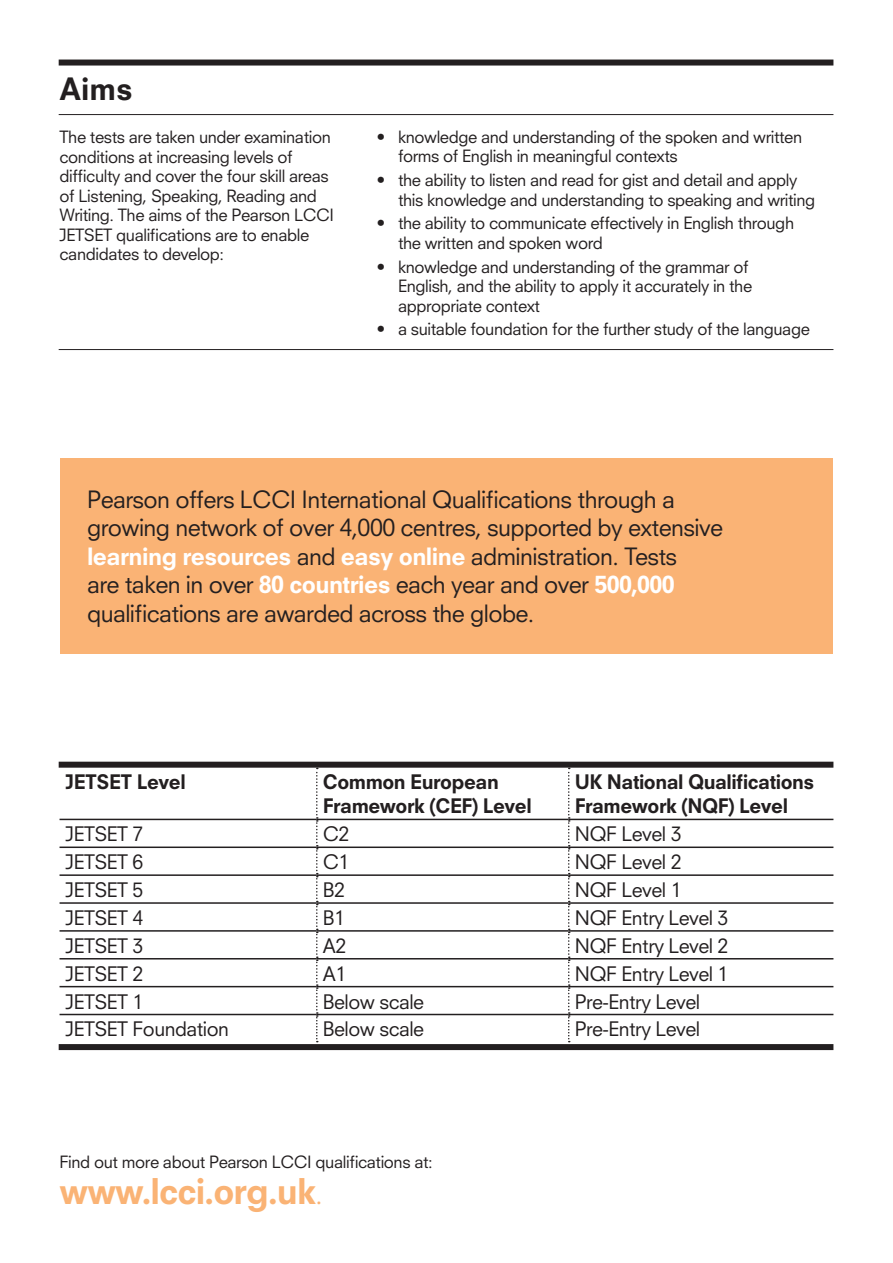
<style>
.page{position:relative;width:893px;height:1263px;background:#fff}
.page>*{position:absolute;margin:0;border:0;box-sizing:border-box;transform-origin:0 0}
.box_text{font:800 34.5px "Neuzeit S";letter-spacing:-.025em;color:#fab375}
.A_head{font:800 30px "Neuzeit S";color:#231f20}
.Table_body_bigger{font:23.25px/28.5px "Neuzeit S";letter-spacing:-.025em;color:#231f20}
.box_text-2{font:19.5px "Neuzeit S";letter-spacing:-.025em;color:#231f20}
.box_text-3{font:800 19.5px/24px "Neuzeit S";letter-spacing:-.025em;color:#231f20}
.Page_intro{font:16.5px/19.5px "Neuzeit S";letter-spacing:-.025em;color:#231f20}
.Body{font:16.5px "Neuzeit S";letter-spacing:-.025em;color:#231f20}
.s1{font-weight:800;color:#fff}
.s2{font-weight:400;font-size:25.5px}
</style>
<div class="page">
<div style="left:60px;top:458px;width:773px;height:196px;background:#fab375"></div>
<div style="left:59px;top:762px;width:774px;height:6px;background:#231f20"></div>
<div style="left:59px;top:1044px;width:774px;height:6px;background:#231f20"></div>
<svg style="left:316px;top:768px;width:2px;height:274px"></svg>
<svg style="left:568px;top:768px;width:2px;height:274px"></svg>
<hr style="left:60px;top:819px;width:257px;height:1px;background:#231f20">
<hr style="left:317px;top:819px;width:252px;height:1px;background:#231f20">
<hr style="left:569px;top:819px;width:264px;height:1px;background:#231f20">
<hr style="left:60px;top:846px;width:257px;height:2px;background:#231f20">
<hr style="left:317px;top:846px;width:252px;height:2px;background:#231f20">
<hr style="left:569px;top:846px;width:264px;height:2px;background:#231f20">
<hr style="left:60px;top:874px;width:257px;height:2px;background:#231f20">
<hr style="left:317px;top:874px;width:252px;height:2px;background:#231f20">
<hr style="left:569px;top:874px;width:264px;height:2px;background:#231f20">
<hr style="left:60px;top:902px;width:257px;height:2px;background:#231f20">
<hr style="left:317px;top:902px;width:252px;height:2px;background:#231f20">
<hr style="left:569px;top:902px;width:264px;height:2px;background:#231f20">
<hr style="left:60px;top:930px;width:257px;height:2px;background:#231f20">
<hr style="left:317px;top:930px;width:252px;height:2px;background:#231f20">
<hr style="left:569px;top:930px;width:264px;height:2px;background:#231f20">
<hr style="left:60px;top:958px;width:257px;height:1px;background:#231f20">
<hr style="left:317px;top:958px;width:252px;height:1px;background:#231f20">
<hr style="left:569px;top:958px;width:264px;height:1px;background:#231f20">
<hr style="left:60px;top:986px;width:257px;height:1px;background:#231f20">
<hr style="left:317px;top:986px;width:252px;height:1px;background:#231f20">
<hr style="left:569px;top:986px;width:264px;height:1px;background:#231f20">
<hr style="left:60px;top:1014px;width:257px;height:1px;background:#231f20">
<hr style="left:317px;top:1014px;width:252px;height:1px;background:#231f20">
<hr style="left:569px;top:1014px;width:264px;height:1px;background:#231f20">
<div style="left:59px;top:60px;width:774px;height:6px;background:#231f20"></div>
<hr style="left:59px;top:114px;width:774px;height:1px;background:#231f20">
<hr style="left:59px;top:349px;width:774px;height:1px;background:#231f20">
<p class="A_head" style="left:60px;top:70px;width:75px">Aims</p>
<p class="Page_intro" style="left:60px;top:127px;width:276px">The tests are taken under examination conditions at increasing levels of difficulty and cover the four skill areas of Listening, Speaking, Reading and Writing. The aims of the Pearson LCCI JETSET qualifications are to enable candidates to develop:</p>
<p class="Page_intro" style="left:398px;top:127px;width:406px;text-indent:-21px">• knowledge and understanding of the spoken and written forms of English in meaningful contexts</p>
<p class="Page_intro" style="left:398px;top:170px;width:419px;text-indent:-21px">• the ability to listen and read for gist and detail and apply this knowledge and understanding to speaking and writing</p>
<p class="Page_intro" style="left:398px;top:213px;width:398px;text-indent:-21px">• the ability to communicate effectively in English through the written and spoken word</p>
<p class="Page_intro" style="left:398px;top:257px;width:356px;text-indent:-21px">• knowledge and understanding of the grammar of<br>English, and the ability to apply it accurately in the appropriate context</p>
<p class="Page_intro" style="left:377px;top:319px;width:435px">• a suitable foundation for the further study of the language</p>
<p class="Table_body_bigger" style="left:87px;top:485px;width:637px">Pearson offers LCCI International Qualifications through a growing network of over 4,000 centres, supported by extensive <span class="s1">learning resources</span> and <span class="s1">easy online</span> administration. Tests<br>are taken in over <span class="s1">80 countries</span> each year and over <span class="s1">500,000 </span>qualifications are awarded across the globe.</p>
<p class="box_text-3" style="left:66px;top:770px;width:122px">JETSET Level</p>
<p class="box_text-3" style="left:323px;top:770px;width:211px">Common European<br>Framework (CEF) Level</p>
<p class="box_text-3" style="left:575px;top:770px;width:241px">UK National Qualifications<br>Framework (NQF) Level</p>
<p class="box_text-2" style="left:66px;top:822px;width:79px">JETSET 7</p>
<p class="box_text-2" style="left:323px;top:822px;width:28px">C2</p>
<p class="box_text-2" style="left:575px;top:822px;width:108px">NQF Level 3</p>
<p class="box_text-2" style="left:66px;top:850px;width:79px">JETSET 6</p>
<p class="box_text-2" style="left:323px;top:850px;width:28px">C1</p>
<p class="box_text-2" style="left:575px;top:850px;width:108px">NQF Level 2</p>
<p class="box_text-2" style="left:66px;top:878px;width:79px">JETSET 5</p>
<p class="box_text-2" style="left:323px;top:878px;width:24px">B2</p>
<p class="box_text-2" style="left:575px;top:878px;width:108px">NQF Level 1</p>
<p class="box_text-2" style="left:66px;top:906px;width:79px">JETSET 4</p>
<p class="box_text-2" style="left:323px;top:906px;width:24px">B1</p>
<p class="box_text-2" style="left:575px;top:906px;width:155px">NQF Entry Level 3</p>
<p class="box_text-2" style="left:66px;top:934px;width:79px">JETSET 3</p>
<p class="box_text-2" style="left:323px;top:934px;width:25px">A2</p>
<p class="box_text-2" style="left:575px;top:934px;width:155px">NQF Entry Level 2</p>
<p class="box_text-2" style="left:66px;top:961px;width:79px">JETSET 2</p>
<p class="box_text-2" style="left:323px;top:961px;width:25px">A1</p>
<p class="box_text-2" style="left:575px;top:961px;width:155px">NQF Entry Level 1</p>
<p class="box_text-2" style="left:66px;top:989px;width:79px">JETSET 1</p>
<p class="box_text-2" style="left:323px;top:989px;width:103px">Below scale</p>
<p class="box_text-2" style="left:575px;top:989px;width:127px">Pre-Entry Level</p>
<p class="box_text-2" style="left:66px;top:1017px;width:165px">JETSET Foundation</p>
<p class="box_text-2" style="left:323px;top:1017px;width:103px">Below scale</p>
<p class="box_text-2" style="left:575px;top:1017px;width:127px">Pre-Entry Level</p>
<p class="Body" style="left:60px;top:1152px;width:375px">Find out more about Pearson LCCI qualifications at:</p>
<p class="box_text" style="left:60px;top:1170px;width:265px">www.lcci.org.uk<span class="s2">.</span></p>
</div>
